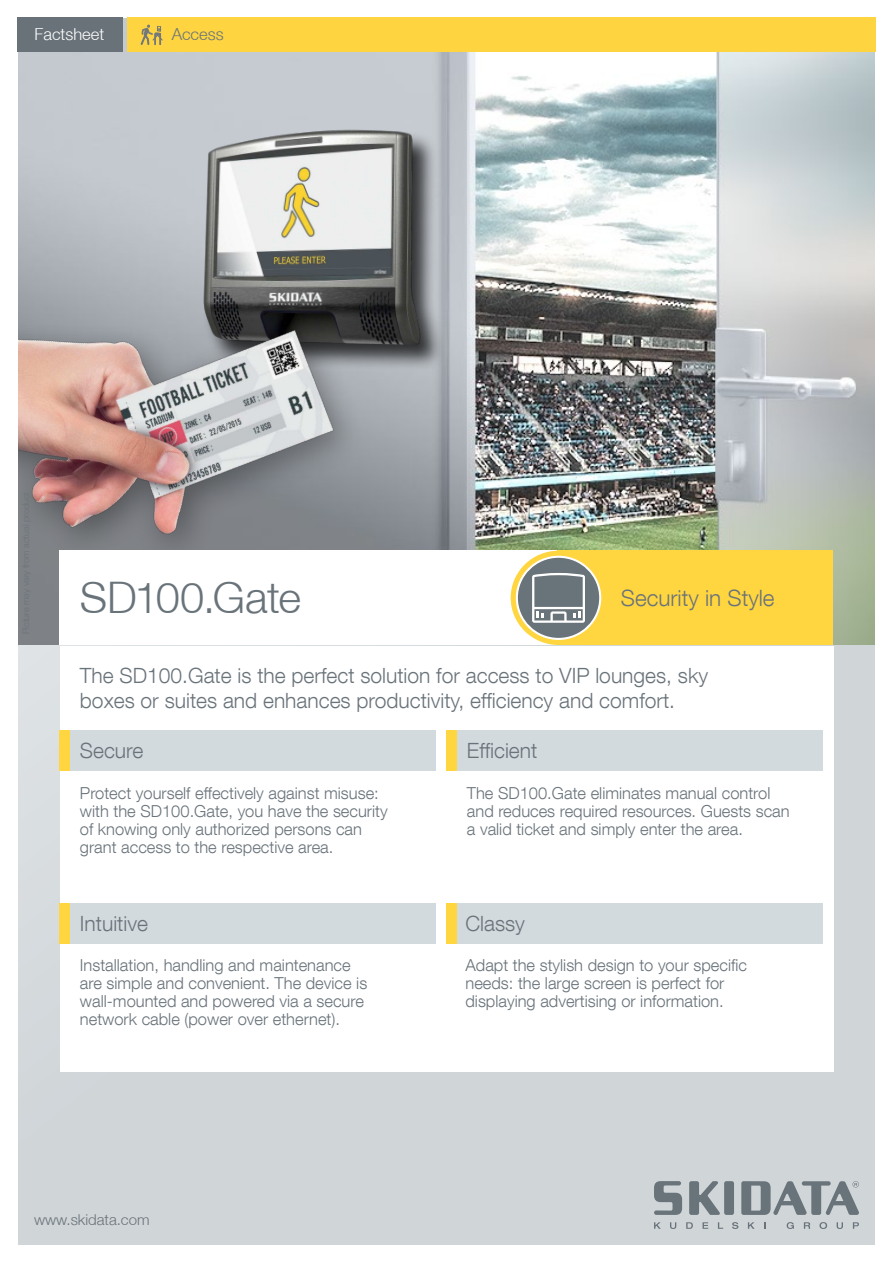
<style>
.page{position:relative;width:893px;height:1263px;background:#d0d5d8}
.page>*{position:absolute;margin:0;border:0;box-sizing:border-box;transform-origin:0 0}
.t1{font:300 43.5px "Helvetica Neue LT";letter-spacing:-.015em;color:#69737a}
.t2{font:300 22.5px "Helvetica Neue LT Com";color:#69737a}
.t3{font:300 21px/25.2px "Helvetica Neue LT Com";color:#69737a}
.t4{font:300 16.5px/18px "Helvetica Neue LT Com";color:#69737a}
.t5{font:300 16.5px "Helvetica Neue LT";color:#fff}
.t6{font:300 16.5px "Helvetica Neue LT";color:#69737a}
.t7{font:300 15px "Helvetica Neue LT";color:#69737a}
</style>
<div class="page">
<img style="left:19px;top:17px;width:857px;height:628px">
<div style="left:202px;top:129px;width:243px;height:242px;background:#000;opacity:.75"></div>
<img style="left:202px;top:87px;width:266px;height:259px">
<img style="left:19px;top:140px;width:364px;height:498px">
<div style="left:0;top:0;width:19px;height:1263px;background:#fff"></div>
<div style="left:0;top:0;width:893px;height:17px;background:#fff"></div>
<div style="left:0;top:1246px;width:893px;height:17px;background:#fff"></div>
<div style="left:876px;top:0;width:17px;height:1263px;background:#fff"></div>
<svg style="left:654px;top:1222px;width:7px;height:7px"></svg>
<svg style="left:670px;top:1222px;width:6px;height:7px"></svg>
<svg style="left:686px;top:1222px;width:7px;height:7px"></svg>
<svg style="left:702px;top:1222px;width:6px;height:7px"></svg>
<svg style="left:718px;top:1222px;width:5px;height:7px"></svg>
<svg style="left:732px;top:1222px;width:6px;height:7px"></svg>
<svg style="left:748px;top:1222px;width:7px;height:7px"></svg>
<svg style="left:787px;top:1222px;width:7px;height:7px"></svg>
<svg style="left:804px;top:1222px;width:6px;height:7px"></svg>
<svg style="left:819px;top:1222px;width:8px;height:7px"></svg>
<svg style="left:837px;top:1222px;width:6px;height:7px"></svg>
<svg style="left:853px;top:1222px;width:6px;height:7px"></svg>
<svg style="left:654px;top:1181px;width:28px;height:34px"></svg>
<div style="left:724px;top:1181px;width:10px;height:34px;background:#69737a;border-radius:2px"></div>
<svg style="left:741px;top:1181px;width:118px;height:34px"></svg>
<svg style="left:689px;top:1181px;width:31px;height:34px"></svg>
<div style="left:60px;top:647px;width:773px;height:424px;background:#fff"></div>
<div style="left:60px;top:551px;width:537px;height:94px;background:#fff"></div>
<div style="left:557px;top:551px;width:276px;height:94px;background:#ffd540"></div>
<div style="left:60px;top:730px;width:376px;height:41px;background:#d3dade"></div>
<div style="left:446px;top:730px;width:377px;height:41px;background:#d3dade"></div>
<div style="left:446px;top:730px;width:11px;height:41px;background:#ffd540"></div>
<div style="left:60px;top:730px;width:10px;height:41px;background:#ffd540"></div>
<div style="left:60px;top:903px;width:376px;height:40px;background:#d3dade"></div>
<div style="left:446px;top:903px;width:377px;height:40px;background:#d3dade"></div>
<div style="left:446px;top:903px;width:11px;height:40px;background:#ffd540"></div>
<div style="left:60px;top:903px;width:10px;height:40px;background:#ffd540"></div>
<div style="left:127px;top:17px;width:749px;height:34px;background:#fed441"></div>
<svg style="left:141px;top:25px;width:22px;height:20px"></svg>
<div style="left:17px;top:17px;width:106px;height:34px;background:#687278"></div>
<div style="left:511px;top:551px;width:95px;height:94px;background:#ffd540;border-radius:50%"></div>
<svg style="left:516px;top:556px;width:85px;height:84px"></svg>
<p class="t5" style="left:35px;top:28px;width:71px">Factsheet</p>
<p class="t6" style="left:172px;top:28px;width:53px">Access</p>
<h1 class="t1" style="left:80px;top:582px;width:223px">SD100.Gate</h1>
<h2 class="t2" style="left:621px;top:589px;width:155px">Security in Style</h2>
<p class="t3" style="left:80px;top:664px;width:630px">The SD100.Gate is the perfect solution for access to VIP lounges, sky boxes or suites and enhances productivity, efficiency and comfort.</p>
<p class="t3" style="left:80px;top:740px;width:65px">Secure</p>
<p class="t4" style="left:80px;top:785px;width:309px">Protect yourself effectively against misuse: with the SD100.Gate, you have the security of knowing only authorized persons can grant access to the respective area.</p>
<p class="t3" style="left:80px;top:912px;width:70px">Intuitive</p>
<p class="t4" style="left:80px;top:958px;width:289px">Installation, handling and maintenance are simple and convenient. The device is wall-mounted and powered via a secure network cable (power over ethernet).</p>
<p class="t7" style="left:34px;top:1214px;width:117px">www.skidata.com</p>
<p class="t3" style="left:467px;top:738px;width:72px">Efficient</p>
<p class="t4" style="left:467px;top:785px;width:324px">The SD100.Gate eliminates manual control and reduces required resources. Guests scan a valid ticket and simply enter the area.</p>
<p class="t3" style="left:465px;top:912px;width:61px">Classy</p>
<p class="t4" style="left:465px;top:956px;width:283px">Adapt the stylish design to your specific needs: the large screen is perfect for displaying advertising or information.</p>
</div>
